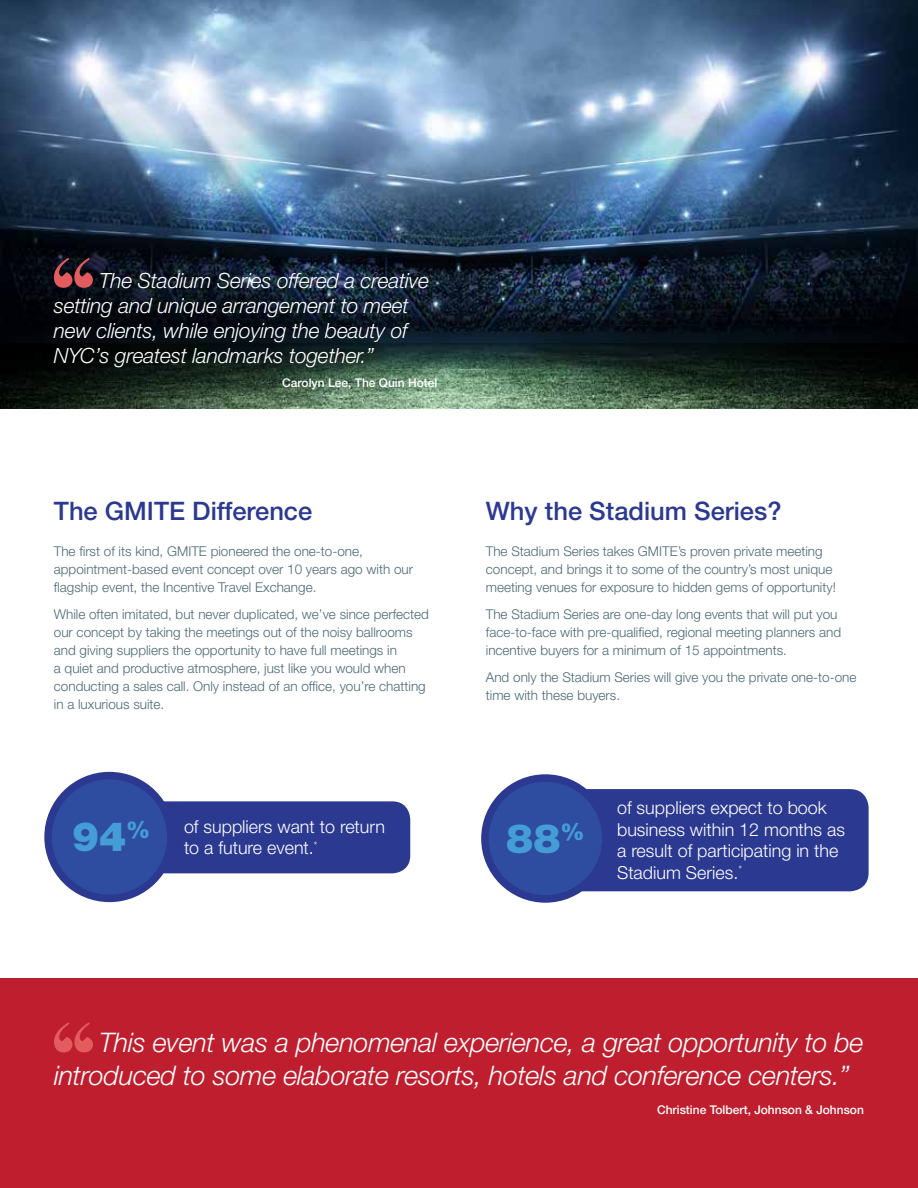
<style>
.page{position:relative;width:918px;height:1188px;background:#fff}
.page>*{position:absolute;margin:0;border:0;box-sizing:border-box;transform-origin:0 0}
.t1{font:900 40.5px "Helvetica Neue LT Std";color:#459dd7}
.t2{font:italic 300 27px/32.4px "Helvetica Neue LT Std";letter-spacing:-.01em;color:#fff}
.t3{font:500 25.5px "Helvetica Neue LT Std";color:#2b3990}
.t4{font:italic 300 21px/25.2px "Helvetica Neue LT Std";letter-spacing:-.01em;color:#fff}
.t5{font:300 17.85px/21.5px "Helvetica Neue LT Std";color:#fff}
.t6{font:300 13.5px/18px "Helvetica Neue LT Std";color:#4d6975}
.t7{font:500 12px "Helvetica Neue LT Std";color:#fff}
.t8{font:300 10.5px "Helvetica Neue LT Std";color:#fff}
</style>
<div class="page">
<div style="left:0;top:978px;width:918px;height:210px;background:#be1e2d"></div>
<svg style="left:54px;top:1022px;width:39px;height:30px"></svg>
<div style="left:512px;top:790px;width:356px;height:101px;background:#2b3990;border-radius:18px"></div>
<div style="left:511px;top:789px;width:358px;height:102px;border:2px solid #2b3990;border-radius:18px"></div>
<img style="left:0;top:0;width:918px;height:408px">
<div style="left:54px;top:801px;width:356px;height:72px;background:#2b3990;border-radius:18px"></div>
<div style="left:48px;top:776px;width:123px;height:122px;background:#2e4da1;border-radius:50%"></div>
<div style="left:44px;top:772px;width:131px;height:130px;border:8px solid #2b3990;border-radius:50%"></div>
<div style="left:485px;top:778px;width:121px;height:121px;background:#2e4da1;border-radius:50%"></div>
<div style="left:481px;top:774px;width:129px;height:129px;border:8px solid #2b3990;border-radius:50%"></div>
<svg style="left:54px;top:258px;width:39px;height:30px"></svg>
<h3 class="t4" style="left:54px;top:267px;width:377px;text-indent:45px">The Stadium Series offered a creative setting and unique arrangement to meet new clients, while enjoying the beauty of NYC’s greatest landmarks together.”</h3>
<p class="t7" style="left:282px;top:375px;width:157px">Carolyn Lee, The Quin Hotel</p>
<h3 class="t3" style="left:54px;top:495px;width:260px">The GMITE Difference</h3>
<p class="t6" style="left:54px;top:542px;width:361px">The first of its kind, GMITE pioneered the one-to-one, appointment-based event concept over 10 years ago with our flagship event, the Incentive Travel Exchange.</p>
<p class="t6" style="left:54px;top:605px;width:377px">While often imitated, but never duplicated, we’ve since perfected our concept by taking the meetings out of the noisy ballrooms and giving suppliers the opportunity to have full meetings in<br>a quiet and productive atmosphere, just like you would when conducting a sales call. Only instead of an office, you’re chatting in a luxurious suite.</p>
<h1 class="t1" style="left:72px;top:812px;width:80px">94<sup>%</sup></h1>
<h3 class="t5" style="left:184px;top:816px;width:203px">of suppliers want to return to a future event.</h3>
<p class="t8" style="left:314px;top:838px;width:5px">*</p>
<h3 class="t3" style="left:486px;top:495px;width:297px">Why the Stadium Series?</h3>
<p class="t6" style="left:486px;top:542px;width:352px">The Stadium Series takes GMITE’s proven private meeting concept, and brings it to some of the country’s most unique meeting venues for exposure to hidden gems of opportunity!</p>
<p class="t6" style="left:486px;top:605px;width:357px">The Stadium Series are one-day long events that will put you face-to-face with pre-qualified, regional meeting planners and incentive buyers for a minimum of 15 appointments.</p>
<p class="t6" style="left:486px;top:668px;width:372px">And only the Stadium Series will give you the private one-to-one time with these buyers.</p>
<h1 class="t1" style="left:506px;top:815px;width:80px">88<sup>%</sup></h1>
<h3 class="t5" style="left:617px;top:797px;width:229px">of suppliers expect to book business within 12 months as a result of participating in the<br>Stadium Series.<sup>*</sup></h3>
<h2 class="t2" style="left:54px;top:1026px;width:811px;text-indent:45px">This event was a phenomenal experience, a great opportunity to be introduced to some elaborate resorts, hotels and conference centers.”</h2>
<p class="t7" style="left:657px;top:1103px;width:208px">Christine Tolbert, Johnson &amp; Johnson</p>
</div>
